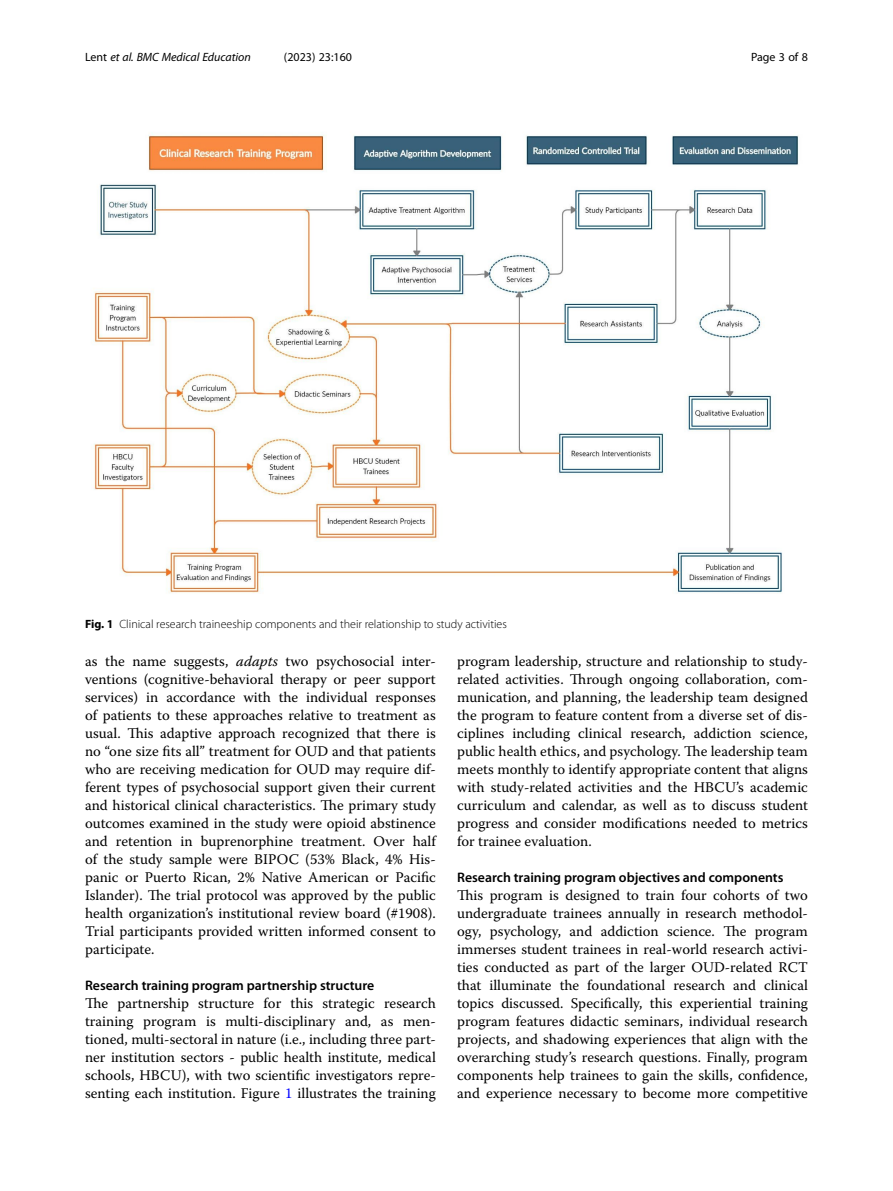
<style>
.page{position:relative;width:893px;height:1191px;background:#fff}
.page>*{position:absolute;margin:0;border:0;box-sizing:border-box;transform-origin:0 0}
.Body_Text{font:14.7px/18px "Warnock Pro";color:#000;text-align:justify}
.Head_2{font:600 13.8px "Myriad Pro";color:#000}
.Figure_Caption{font:300 12px "Myriad Pro";color:#000}
.t1{font:italic 12px "Myriad Pro";color:#000}
.t2{font:12px "Myriad Pro";color:#000}
.s1{font-style:normal}
.s2{font-weight:700}
.s3{font-style:italic}
.s4{color:#00f}
</style>
<div class="page">
<img style="left:94px;top:134px;width:705px;height:459px">
<p class="t1" style="left:85px;top:50px;width:167px"><span class="s1">Lent</span> et al. BMC Medical Education</p>
<p class="t2" style="left:284px;top:50px;width:70px">(2023) 23:160</p>
<p class="t2" style="left:751px;top:50px;width:58px">Page 3 of 8</p>
<p class="Figure_Caption" style="left:85px;top:617px;width:423px"><span class="s2">Fig. 1</span> Clinical research traineeship components and their relationship to study activities</p>
<p class="Body_Text" style="left:85px;top:652px;width:352px">as the name suggests, <span class="s3">adapts</span> two psychosocial inter&shy;ventions (cognitive-behavioral therapy or peer support services) in accordance with the individual responses of patients to these approaches relative to treatment as usual. This adaptive approach recognized that there is no “one size fits all” treatment for OUD and that patients who are receiving medication for OUD may require dif&shy;ferent types of psychosocial support given their current and historical clinical characteristics. The primary study outcomes examined in the study were opioid abstinence and retention in buprenorphine treatment. Over half of the study sample were BIPOC (53% Black, 4% His&shy;panic or Puerto Rican, 2% Native American or Pacific Islander). The trial protocol was approved by the public health organization’s institutional review board (#1908).<br>Trial participants provided written informed consent to participate.</p>
<p class="Head_2" style="left:85px;top:977px;width:291px">Research training program partnership structure</p>
<p class="Body_Text" style="left:85px;top:994px;width:352px">The partnership structure for this strategic research training program is multi-disciplinary and, as men&shy;tioned, multi-sectoral in nature (i.e., including three part&shy;ner institution sectors - public health institute, medical schools, HBCU), with two scientific investigators repre&shy;senting each institution. Figure <span class="s4">1</span> illustrates the training</p>
<p class="Body_Text" style="left:457px;top:652px;width:352px">program leadership, structure and relationship to study&shy;related activities. Through ongoing collaboration, com&shy;munication, and planning, the leadership team designed the program to feature content from a diverse set of dis&shy;ciplines including clinical research, addiction science, public health ethics, and psychology. The leadership team meets monthly to identify appropriate content that aligns with study-related activities and the HBCU’s academic curriculum and calendar, as well as to discuss student progress and consider modifications needed to metrics for trainee evaluation.</p>
<p class="Head_2" style="left:457px;top:869px;width:328px">Research training program objectives and components</p>
<p class="Body_Text" style="left:457px;top:886px;width:352px">This program is designed to train four cohorts of two undergraduate trainees annually in research methodol&shy;ogy, psychology, and addiction science. The program immerses student trainees in real-world research activi&shy;ties conducted as part of the larger OUD-related RCT that illuminate the foundational research and clinical topics discussed. Specifically, this experiential training program features didactic seminars, individual research projects, and shadowing experiences that align with the overarching study’s research questions. Finally, program components help trainees to gain the skills, confidence, and experience necessary to become more competitive</p>
</div>
